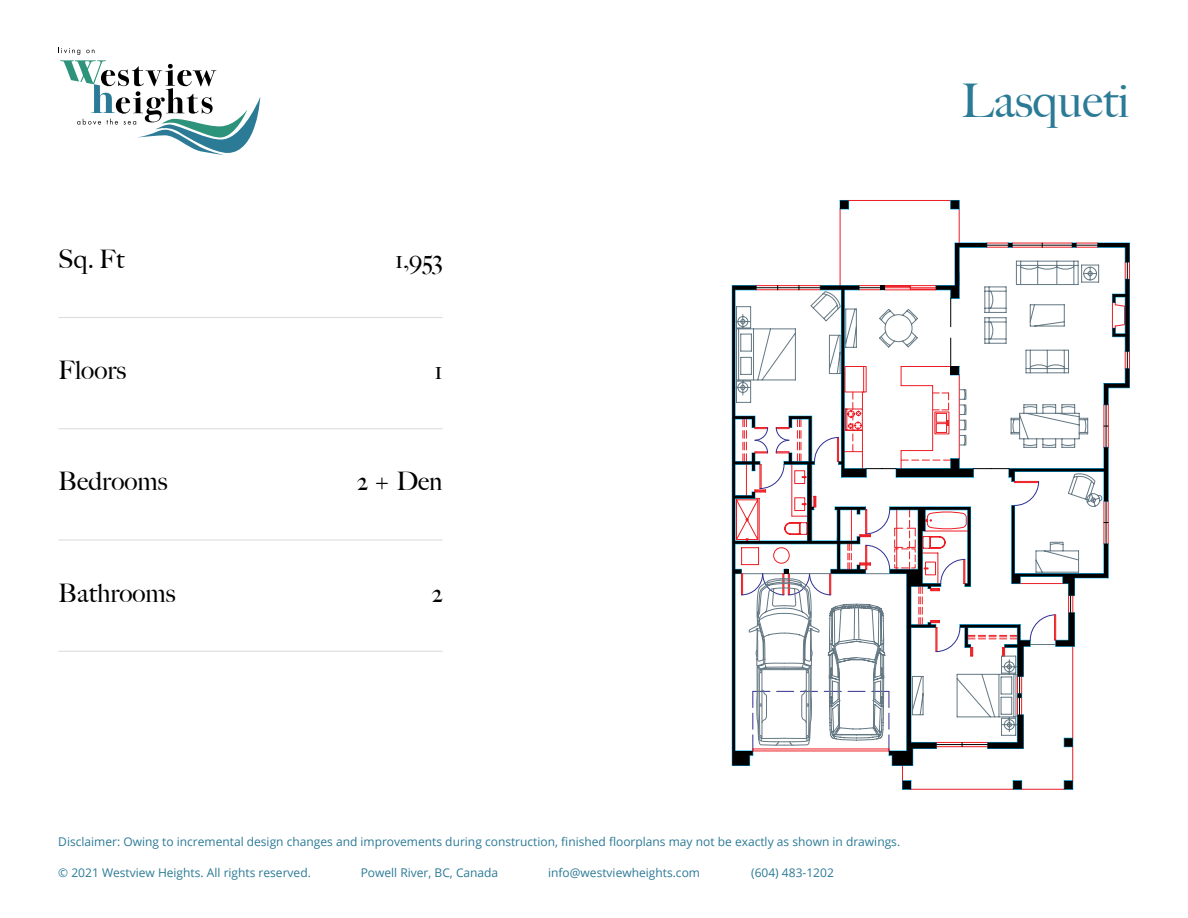
<style>
.page{position:relative;width:1188px;height:918px;background:#fff}
.page>*{position:absolute;margin:0;border:0;box-sizing:border-box;transform-origin:0 0}
.t1{font:500 46.5px "Big Caslon";color:#2b7a96}
.t2{font:500 25.5px "Big Caslon";color:#000101}
.t3{font:12px "Open Sans";color:#2b7a96}
</style>
<div class="page">
<svg style="left:58px;top:47px;width:202px;height:108px"></svg>
<hr style="left:58px;top:317px;width:384px;height:1px;background:#ddddde">
<hr style="left:58px;top:428px;width:384px;height:1px;background:#ddddde">
<hr style="left:58px;top:539px;width:384px;height:2px;background:#ddddde">
<hr style="left:58px;top:651px;width:384px;height:1px;background:#ddddde">
<hr style="left:840px;top:209px;width:1px;height:76px;background:#ed1d24">
<hr style="left:959px;top:209px;width:1px;height:34px;background:#ed1d24">
<svg style="left:840px;top:200px;width:120px;height:10px"></svg>
<svg style="left:732px;top:243px;width:398px;height:547px"></svg>
<h2 class="t2" style="left:58px;top:244px;width:67px">Sq. Ft</h2>
<h2 class="t2" style="left:58px;top:355px;width:69px">Floors</h2>
<h2 class="t2" style="left:58px;top:467px;width:111px">Bedrooms</h2>
<h2 class="t2" style="left:58px;top:578px;width:119px">Bathrooms</h2>
<h2 class="t2" style="left:395px;top:244px;width:49px">1,953</h2>
<h2 class="t2" style="left:434px;top:355px;width:10px">1</h2>
<h2 class="t2" style="left:357px;top:467px;width:87px">2 + Den</h2>
<h2 class="t2" style="left:431px;top:578px;width:13px">2</h2>
<h1 class="t1" style="left:961px;top:74px;width:170px">Lasqueti</h1>
<p class="t3" style="left:58px;top:834px;width:843px">Disclaimer: Owing to incremental design changes and improvements during construction, finished floorplans may not be exactly as shown in drawings.</p>
<p class="t3" style="left:361px;top:864px;width:139px">Powell River, BC, Canada</p>
<p class="t3" style="left:548px;top:864px;width:154px">info@westviewheights.com</p>
<p class="t3" style="left:751px;top:864px;width:84px">(604) 483-1202</p>
<p class="t3" style="left:58px;top:864px;width:254px">© 2021 Westview Heights. All rights reserved.</p>
</div>
